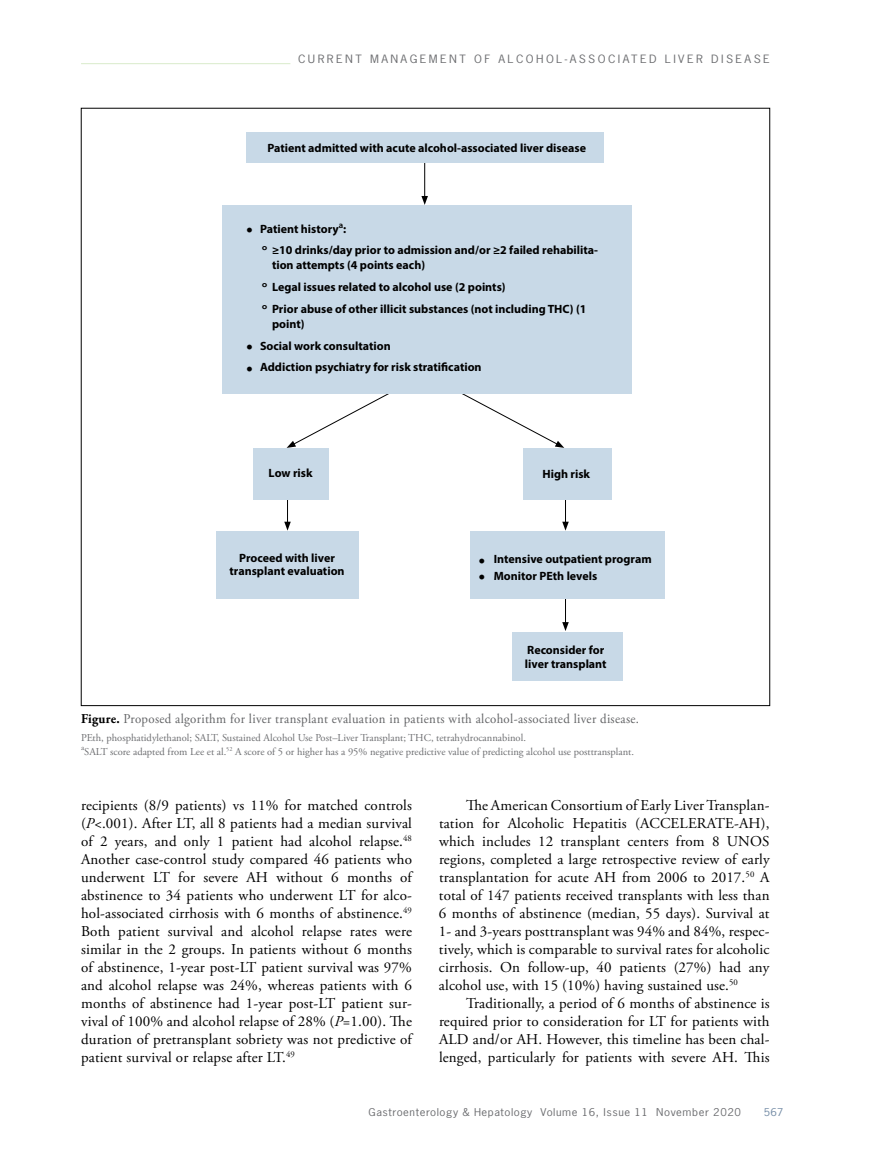
<style>
.page{position:relative;width:878px;height:1175px;background:#fff}
.page>*{position:absolute;margin:0;border:0;box-sizing:border-box;transform-origin:0 0}
.t1{font:15px/18px "Adobe Garamond Pro";letter-spacing:.01em;color:#000;text-align:justify}
.t2{font:13.5px "Adobe Garamond Pro";letter-spacing:.025em;color:#636466;scale:.95 1}
.t3{font:700 12px/21.8px "Myriad Pro";color:#000}
.t4{font:10.8px "News Gothic Std";letter-spacing:.2em;color:#6d6e71;scale:1.11 1}
.t5{font:10.5px/13.5px "Adobe Garamond Pro";color:#6d6e71}
.t6{font:10.2px "News Gothic Std";letter-spacing:.05em;color:#6d6e71;scale:1.11 1}
.t7{font:10.2px "News Gothic Std";color:#738ba5;scale:1.11 1}
.s1{font-family:"Courier New";font-size:15px}
.s2{font-weight:700;color:#000}
.s3{font-style:italic}
</style>
<div class="page">
<hr style="left:81px;top:63px;width:209px;height:1px;background:#d9ebcb">
<hr style="left:565px;top:558px;width:1px;height:66px;background:#000">
<svg style="left:562px;top:622px;width:6px;height:9px"></svg>
<hr style="left:287px;top:457px;width:1px;height:67px;background:#000">
<svg style="left:284px;top:521px;width:7px;height:9px"></svg>
<hr style="left:565px;top:457px;width:1px;height:67px;background:#000">
<svg style="left:562px;top:521px;width:6px;height:9px"></svg>
<svg style="left:286px;top:393px;width:278px;height:55px"></svg>
<div style="left:222px;top:205px;width:409px;height:188px;background:#c8d9e7"></div>
<div style="left:523px;top:448px;width:88px;height:51px;background:#c8d9e7"></div>
<div style="left:253px;top:448px;width:75px;height:51px;background:#c8d9e7"></div>
<div style="left:216px;top:531px;width:143px;height:67px;background:#c8d9e7"></div>
<div style="left:470px;top:531px;width:194px;height:67px;background:#c8d9e7"></div>
<div style="left:512px;top:632px;width:110px;height:48px;background:#c8d9e7"></div>
<hr style="left:424px;top:137px;width:1px;height:61px;background:#000">
<svg style="left:421px;top:196px;width:7px;height:9px"></svg>
<div style="left:246px;top:132px;width:358px;height:31px;background:#c8d9e7"></div>
<p class="t4" style="left:298px;top:52px;width:426px">CURRENT MANAGEMENT OF ALCOHOL-ASSOCIATED LIVER DISEASE</p>
<p class="t3" style="left:267px;top:137px;width:320px">Patient admitted with acute alcohol-associated liver disease</p>
<p class="t3" style="left:260px;top:217px;width:339px;text-indent:-14px">• Patient history<sup>a</sup>:<br><span class="s1">°</span> ≥10 drinks/day prior to admission and/or ≥2 failed rehabilita-</p>
<p class="t3" style="left:260px;top:254px;width:328px;text-indent:12px">tion attempts (4 points each)<br><span class="s1">°</span> Legal issues related to alcohol use (2 points)<br><span class="s1">°</span> Prior abuse of other illicit substances (not including THC) (1</p>
<p class="t3" style="left:272px;top:312px;width:34px">point)</p>
<p class="t3" style="left:246px;top:334px;width:146px">• Social work consultation</p>
<p class="t3" style="left:246px;top:356px;width:237px">• Addiction psychiatry for risk stratification</p>
<p class="t3" style="left:268px;top:461px;width:45px">Low risk</p>
<p class="t3" style="left:229px;top:550px;width:117px;line-height:13.5px;text-align:center">Proceed with liver transplant evaluation</p>
<p class="t3" style="left:542px;top:463px;width:49px">High risk</p>
<p class="t3" style="left:478px;top:548px;width:174px">• Intensive outpatient program</p>
<p class="t3" style="left:478px;top:564px;width:120px">• Monitor PEth levels</p>
<p class="t3" style="left:525px;top:643px;width:83px;line-height:13.5px">Reconsider for liver transplant</p>
<p class="t2" style="left:81px;top:711px;width:589px"><span class="s2">Figure.</span> Proposed algorithm for liver transplant evaluation in patients with alcohol-associated liver disease.</p>
<p class="t5" style="left:81px;top:731px;width:554px">PEth, phosphatidylethanol; SALT, Sustained Alcohol Use Post–Liver Transplant; THC, tetrahydrocannabinol.<br><sup>a</sup>SALT score adapted from Lee et al.<sup>52</sup> A score of 5 or higher has a 95% negative predictive value of predicting alcohol use posttransplant.</p>
<p class="t1" style="left:81px;top:797px;width:332px">recipients (8/9 patients) vs 11% for matched controls (<span class="s3">P</span>&lt;.001). After LT, all 8 patients had a median survival of 2 years, and only 1 patient had alcohol relapse.<sup>48<br></sup>Another case-control study compared 46 patients who underwent LT for severe AH without 6 months of abstinence to 34 patients who underwent LT for alco&shy;hol-associated cirrhosis with 6 months of abstinence.<sup>49<br></sup>Both patient survival and alcohol relapse rates were similar in the 2 groups. In patients without 6 months of abstinence, 1-year post-LT patient survival was 97% and alcohol relapse was 24%, whereas patients with 6 months of abstinence had 1-year post-LT patient sur&shy;vival of 100% and alcohol relapse of 28% (<span class="s3">P</span>=1.00). The duration of pretransplant sobriety was not predictive of patient survival or relapse after LT.<sup>49</sup></p>
<p class="t1" style="left:439px;top:797px;width:332px;text-indent:27px">The American Consortium of Early Liver Transplan&shy;tation for Alcoholic Hepatitis (ACCELERATE-AH), which includes 12 transplant centers from 8 UNOS regions, completed a large retrospective review of early transplantation for acute AH from 2006 to 2017.<sup>50</sup> A total of 147 patients received transplants with less than 6 months of abstinence (median, 55 days). Survival at 1- and 3-years posttransplant was 94% and 84%, respec&shy;tively, which is comparable to survival rates for alcoholic cirrhosis. On follow-up, 40 patients (27%) had any alcohol use, with 15 (10%) having sustained use.<sup>50</sup></p>
<p class="t1" style="left:439px;top:995px;width:332px;text-indent:27px">Traditionally, a period of 6 months of abstinence is required prior to consideration for LT for patients with ALD and/or AH. However, this timeline has been chal&shy;lenged, particularly for patients with severe AH. This</p>
<p class="t6" style="left:368px;top:1105px;width:337px">Gastroenterology &amp; Hepatology Volume 16, Issue 11 November 2020</p>
<p class="t7" style="left:764px;top:1105px;width:19px">567</p>
</div>
